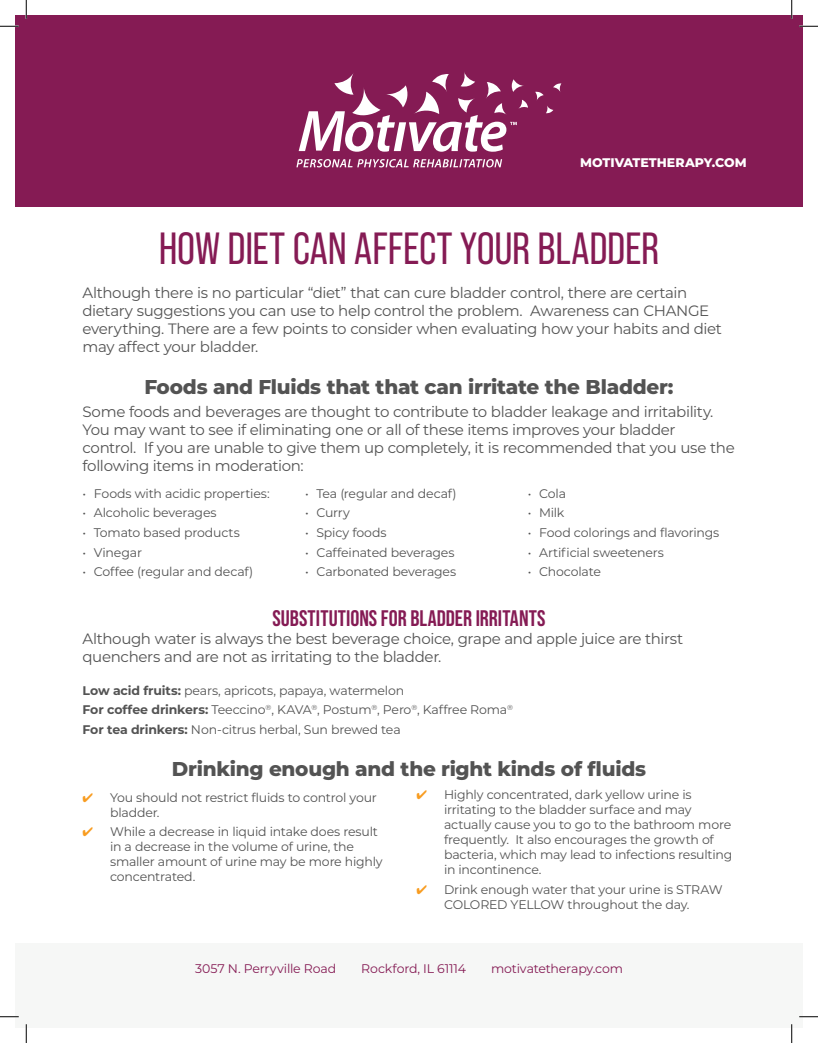
<style>
.page{position:relative;width:818px;height:1043px;background:#fff}
.page>*{position:absolute;margin:0;border:0;box-sizing:border-box;transform-origin:0 0}
.t1{font:45px "Bebas Neue Pro";letter-spacing:-.005em;color:#851b54}
.t2{font:700 22.5px "Bebas Neue Pro";letter-spacing:.005em;color:#851b54}
.t3{font:800 20px "Montserrat";letter-spacing:-.015em;color:#535353}
.t4{font:15px/18px "Montserrat";letter-spacing:-.025em;color:#535353}
.t5{font:12.5px/15px "Montserrat";letter-spacing:-.015em;color:#535353}
.t6{font:12.5px "Montserrat";letter-spacing:-.01em;color:#851b54}
.t7{font:800 12.5px "Montserrat";color:#fff}
.s1{font-weight:700}
.s2{color:#f89c20}
</style>
<div class="page">
<div style="left:15px;top:943px;width:787px;height:85px;background:#f6f7f6"></div>
<div style="left:15px;top:15px;width:787px;height:191px;background:#851b54"></div>
<svg style="left:296px;top:159px;width:206px;height:8px"></svg>
<svg style="left:298px;top:72px;width:263px;height:80px"></svg>
<svg style="left:0;top:25px;width:19px;height:2px"></svg>
<svg style="left:799px;top:25px;width:19px;height:2px"></svg>
<svg style="left:0;top:1016px;width:19px;height:1px"></svg>
<svg style="left:799px;top:1016px;width:19px;height:1px"></svg>
<svg style="left:25px;top:0;width:2px;height:19px"></svg>
<svg style="left:25px;top:1024px;width:2px;height:18px"></svg>
<svg style="left:790px;top:0;width:2px;height:19px"></svg>
<svg style="left:791px;top:1024px;width:1px;height:18px"></svg>
<p class="t7" style="left:580px;top:153px;width:168px">MOTIVATETHERAPY.COM</p>
<h1 class="t1" style="left:159px;top:222px;width:501px">HOW DIET CAN AFFECT YOUR BLADDER</h1>
<p class="t4" style="left:82px;top:283px;width:641px">Although there is no particular “diet” that can cure bladder control, there are certain dietary suggestions you can use to help control the problem. Awareness can CHANGE everything. There are a few points to consider when evaluating how your habits and diet may affect your bladder.</p>
<h3 class="t3" style="left:144px;top:372px;width:530px">Foods and Fluids that that can irritate the Bladder:</h3>
<p class="t4" style="left:82px;top:402px;width:653px">Some foods and beverages are thought to contribute to bladder leakage and irritability.<br>You may want to see if eliminating one or all of these items improves your bladder<br>control. If you are unable to give them up completely, it is recommended that you use the following items in moderation:</p>
<p class="t5" style="left:82px;top:485px;width:189px">• Foods with acidic properties:</p>
<p class="t5" style="left:82px;top:505px;width:136px">• Alcoholic beverages</p>
<p class="t5" style="left:82px;top:524px;width:159px">• Tomato based products</p>
<p class="t5" style="left:82px;top:544px;width:61px">• Vinegar</p>
<p class="t5" style="left:82px;top:563px;width:172px">• Coffee (regular and decaf)</p>
<p class="t5" style="left:305px;top:485px;width:153px">• Tea (regular and decaf)</p>
<p class="t5" style="left:305px;top:505px;width:46px">• Curry</p>
<p class="t5" style="left:305px;top:524px;width:83px">• Spicy foods</p>
<p class="t5" style="left:305px;top:544px;width:151px">• Caffeinated beverages</p>
<p class="t5" style="left:305px;top:563px;width:153px">• Carbonated beverages</p>
<p class="t5" style="left:528px;top:485px;width:40px">• Cola</p>
<p class="t5" style="left:528px;top:505px;width:38px">• Milk</p>
<p class="t5" style="left:528px;top:524px;width:193px">• Food colorings and flavorings</p>
<p class="t5" style="left:528px;top:544px;width:138px">• Artificial sweeteners</p>
<p class="t5" style="left:528px;top:563px;width:75px">• Chocolate</p>
<h2 class="t2" style="left:272px;top:605px;width:275px">SUBSTITUTIONS FOR BLADDER IRRITANTS</h2>
<p class="t4" style="left:82px;top:629px;width:602px">Although water is always the best beverage choice, grape and apple juice are thirst quenchers and are not as irritating to the bladder.</p>
<p class="t5" style="left:82px;top:680px;width:432px;line-height:19.5px"><span class="s1">Low acid fruits:</span> pears, apricots, papaya, watermelon<br><span class="s1">For coffee drinkers:</span> Teeccino<sup>®</sup>, KAVA<sup>®</sup>, Postum<sup>®</sup>, Pero<sup>®</sup>, Kaffree Roma<sup>®<br></sup><span class="s1">For tea drinkers:</span> Non-citrus herbal, Sun brewed tea</p>
<h3 class="t3" style="left:172px;top:754px;width:476px">Drinking enough and the right kinds of fluids</h3>
<p class="t5" style="left:110px;top:789px;width:268px;text-indent:-28px"><span class="s2">✔</span> You should not restrict fluids to control your bladder.</p>
<p class="t5" style="left:110px;top:824px;width:274px;text-indent:-28px"><span class="s2">✔</span> While a decrease in liquid intake does result in a decrease in the volume of urine, the smaller amount of urine may be more highly concentrated.</p>
<p class="t5" style="left:444px;top:787px;width:290px;text-indent:-28px"><span class="s2">✔</span> Highly concentrated, dark yellow urine is irritating to the bladder surface and may actually cause you to go to the bathroom more frequently. It also encourages the growth of bacteria, which may lead to infections resulting in incontinence.</p>
<p class="t5" style="left:416px;top:881px;width:307px;text-align:center"><span class="s2">✔</span> Drink enough water that your urine is STRAW<br>COLORED YELLOW throughout the day.</p>
<p class="t6" style="left:195px;top:959px;width:143px">3057 N. Perryville Road</p>
<p class="t6" style="left:361px;top:959px;width:106px">Rockford, IL 61114</p>
<p class="t6" style="left:491px;top:959px;width:133px">motivatetherapy.com</p>
</div>
